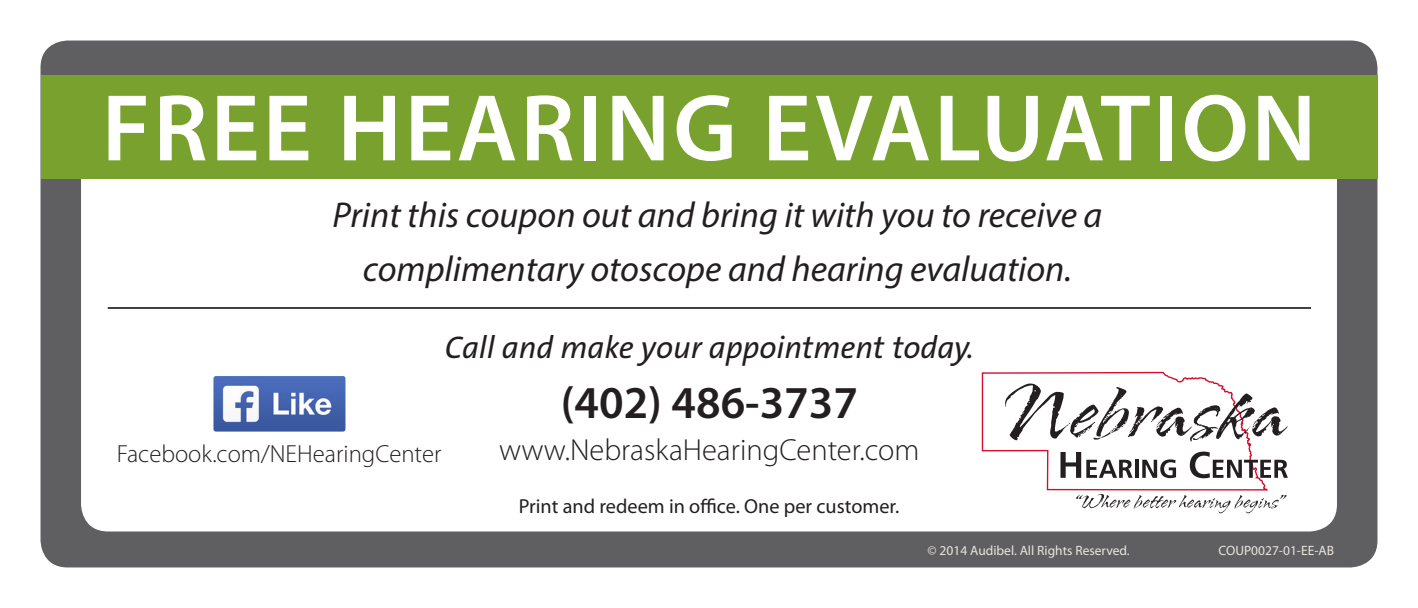
<style>
.page{position:relative;width:1418px;height:608px;background:#fff}
.page>*{position:absolute;margin:0;border:0;box-sizing:border-box;transform-origin:0 0}
.t1{font:600 95.62px "Myriad Pro";letter-spacing:.03em;color:#fff}
.t2{font:600 45.9px "Myriad Pro";color:#231f20}
.t3{font:italic 36px "Myriad Pro";color:#231f20}
.t4{font:italic 31.5px "The Sans B5 Plain";color:#231f20}
.t5{font:300 30.6px "Myriad Pro";color:#231f20}
.t6{font:300 24.75px "Myriad Pro";color:#231f20}
.t7{font:20.25px "Myriad Pro";color:#231f20}
.t8{font:13.5px "Myriad Pro";color:#e9e5de}
</style>
<div class="page">
<div style="left:40px;top:40px;width:1337px;height:527px;background:#5f5f62;border-radius:27px"></div>
<div style="left:81px;top:90px;width:1255px;height:441px;background:#fff;border-radius:27px"></div>
<div style="left:40px;top:75px;width:1337px;height:103px;background:#78a22d"></div>
<img style="left:213px;top:376px;width:133px;height:56px">
<svg style="left:982px;top:372px;width:306px;height:141px"></svg>
<hr style="left:108px;top:307px;width:1203px;height:2px;background:#231f20">
<p class="t1" style="left:102px;top:67px;width:1216px">FREE HEARING EVALUATION</p>
<p class="t3" style="left:332px;top:193px;width:771px">Print this coupon out and bring it with you to receive a</p>
<p class="t3" style="left:363px;top:247px;width:711px">complimentary otoscope and hearing evaluation.</p>
<p class="t4" style="left:445px;top:330px;width:531px">Call and make your appointment today.</p>
<p class="t2" style="left:561px;top:373px;width:298px">(402) 486-3737</p>
<p class="t6" style="left:117px;top:438px;width:326px">Facebook.com/NEHearingCenter</p>
<p class="t5" style="left:499px;top:431px;width:422px">www.NebraskaHearingCenter.com</p>
<p class="t7" style="left:519px;top:494px;width:382px">Print and redeem in office. One per customer.</p>
<p class="t8" style="left:927px;top:542px;width:204px">© 2014 Audibel. All Rights Reserved.</p>
<p class="t8" style="left:1218px;top:542px;width:117px">COUP0027-01-EE-AB</p>
</div>
